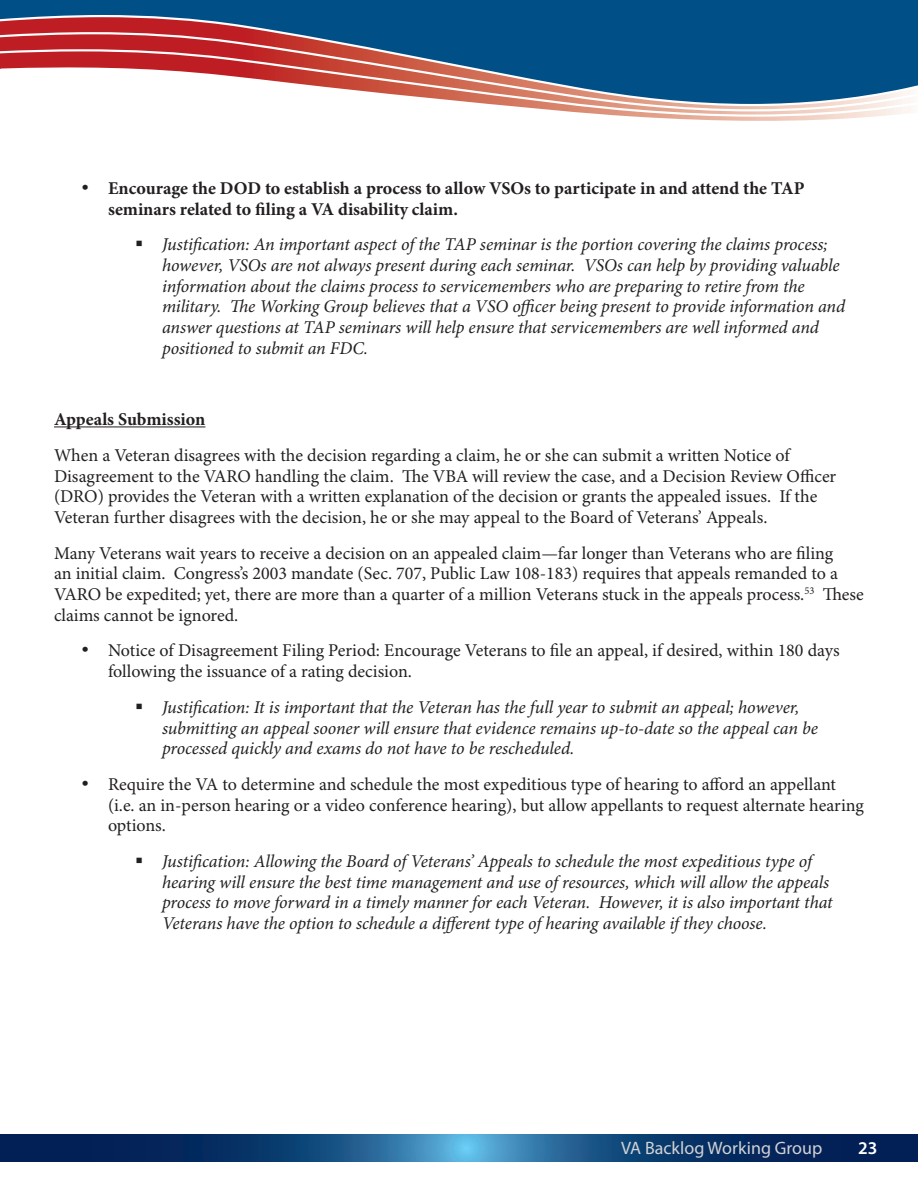
<style>
.page{position:relative;width:918px;height:1188px;background:#fff}
.page>*{position:absolute;margin:0;border:0;box-sizing:border-box;transform-origin:0 0}
.t1{font:18px/20.7px "Minion Pro";color:#231f20}
.t2{font:italic 18px/20.7px "Minion Pro";letter-spacing:-.01em;color:#231f20}
.t3{font:700 18px/20.7px "Minion Pro";color:#231f20}
.t4{font:18px "Myriad Pro";color:#d1d2d4}
.t5{font:600 18px "Myriad Pro";color:#fff}
</style>
<div class="page">
<div style="left:0;top:0;width:918px;height:15px;background:#004f87"></div>
<svg style="left:643px;top:117px;width:222px;height:4px"></svg>
<svg style="left:0;top:15px;width:918px;height:17px;background:#2f4c78"></svg>
<svg style="left:564px;top:111px;width:347px;height:6px"></svg>
<svg style="left:0;top:32px;width:918px;height:79px"></svg>
<svg style="left:0;top:1134px;width:918px;height:27px;background:#154578"></svg>
<hr style="left:54px;top:426px;width:151px;height:1px;background:#231f20">
<p class="t3" style="left:108px;top:178px;width:698px;text-indent:-27px">• Encourage the DOD to establish a process to allow VSOs to participate in and attend the TAP seminars related to filing a VA disability claim.</p>
<p class="t2" style="left:162px;top:235px;width:685px;text-indent:-27px">▪ Justification: An important aspect of the TAP seminar is the portion covering the claims process; however, VSOs are not always present during each seminar. VSOs can help by providing valuable information about the claims process to servicemembers who are preparing to retire from the military. The Working Group believes that a VSO officer being present to provide information and answer questions at TAP seminars will help ensure that servicemembers are well informed and positioned to submit an FDC.</p>
<p class="t3" style="left:54px;top:410px;width:153px">Appeals Submission</p>
<p class="t1" style="left:54px;top:445px;width:784px">When a Veteran disagrees with the decision regarding a claim, he or she can submit a written Notice of Disagreement to the VARO handling the claim. The VBA will review the case, and a Decision Review Officer (DRO) provides the Veteran with a written explanation of the decision or grants the appealed issues. If the Veteran further disagrees with the decision, he or she may appeal to the Board of Veterans’ Appeals.</p>
<p class="t1" style="left:54px;top:543px;width:811px">Many Veterans wait years to receive a decision on an appealed claim—far longer than Veterans who are filing<br>an initial claim. Congress’s 2003 mandate (Sec. 707, Public Law 108-183) requires that appeals remanded to a VARO be expedited; yet, there are more than a quarter of a million Veterans stuck in the appeals process.<sup>53</sup> These claims cannot be ignored.</p>
<p class="t1" style="left:108px;top:641px;width:733px;text-indent:-27px">• Notice of Disagreement Filing Period: Encourage Veterans to file an appeal, if desired, within 180 days following the issuance of a rating decision.</p>
<p class="t2" style="left:162px;top:697px;width:657px;text-indent:-27px">▪ Justification: It is important that the Veteran has the full year to submit an appeal; however, submitting an appeal sooner will ensure that evidence remains up-to-date so the appeal can be processed quickly and exams do not have to be rescheduled.</p>
<p class="t1" style="left:108px;top:775px;width:758px;text-indent:-27px">• Require the VA to determine and schedule the most expeditious type of hearing to afford an appellant (i.e. an in-person hearing or a video conference hearing), but allow appellants to request alternate hearing options.</p>
<p class="t2" style="left:162px;top:852px;width:672px;text-indent:-27px">▪ Justification: Allowing the Board of Veterans’ Appeals to schedule the most expeditious type of hearing will ensure the best time management and use of resources, which will allow the appeals process to move forward in a timely manner for each Veteran. However, it is also important that Veterans have the option to schedule a different type of hearing available if they choose.</p>
<p class="t4" style="left:621px;top:1137px;width:203px">VA Backlog Working Group</p>
<p class="t5" style="left:858px;top:1137px;width:21px">23</p>
</div>
